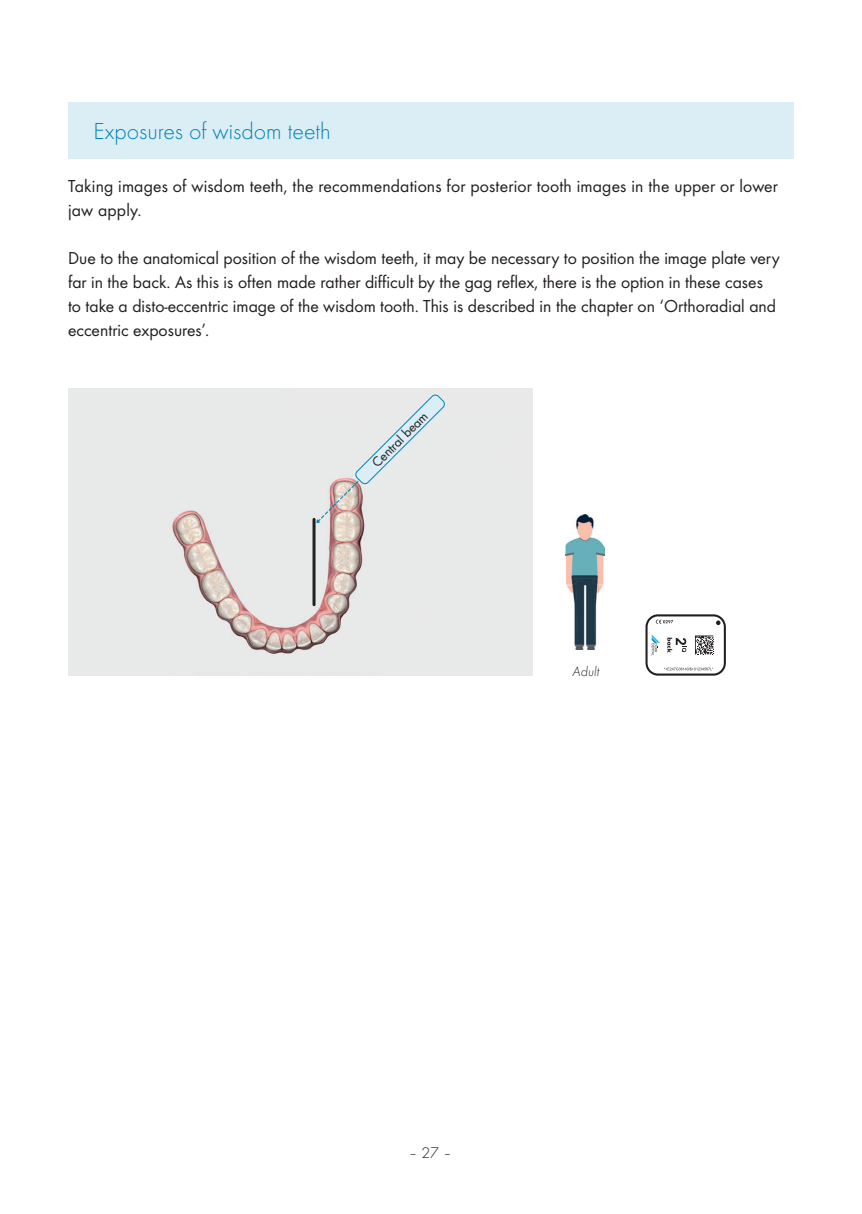
<style>
.page{position:relative;width:862px;height:1214px;background:#fff}
.page>*{position:absolute;margin:0;border:0;box-sizing:border-box;transform-origin:0 0}
.t1{font:300 24px "Futura";color:#0083b6}
.t2{font:18px/24px "Futura Boo";color:#231f20}
.t3{font:300 16px "Futura";color:#231f20}
.t4{font:14px "Futura Boo";color:#231f20}
.t5{font:italic 300 14px "Futura";color:#231f20}
</style>
<div class="page">
<img style="left:68px;top:388px;width:464px;height:287px">
<hr style="left:312px;top:519px;width:3px;height:85px;background:#231f20">
<div style="left:68px;top:102px;width:726px;height:57px;background:#dbedf5"></div>
<svg style="left:645px;top:614px;width:81px;height:61px"></svg>
<img style="left:566px;top:514px;width:38px;height:135px">
<svg style="left:316px;top:394px;width:129px;height:129px;background:#dfe3e3"></svg>
<h1 class="t1" style="left:94px;top:116px;width:239px">Exposures of wisdom teeth</h1>
<p class="t2" style="left:68px;top:173px;width:711px">Taking images of wisdom teeth, the recommendations for posterior tooth images in the upper or lower jaw apply.</p>
<p class="t2" style="left:68px;top:245px;width:713px">Due to the anatomical position of the wisdom teeth, it may be necessary to position the image plate very far in the back. As this is often made rather difficult by the gag reflex, there is the option in these cases to take a disto-eccentric image of the wisdom tooth. This is described in the chapter on ‘Orthoradial and eccentric exposures’.</p>
<p class="t4" style="left:367px;top:458px;width:74px;rotate:-45deg">Central beam</p>
<p class="t5" style="left:572px;top:661px;width:28px">Adult</p>
<p class="t3" style="left:409px;top:1141px;width:45px">– 27 –</p>
</div>
